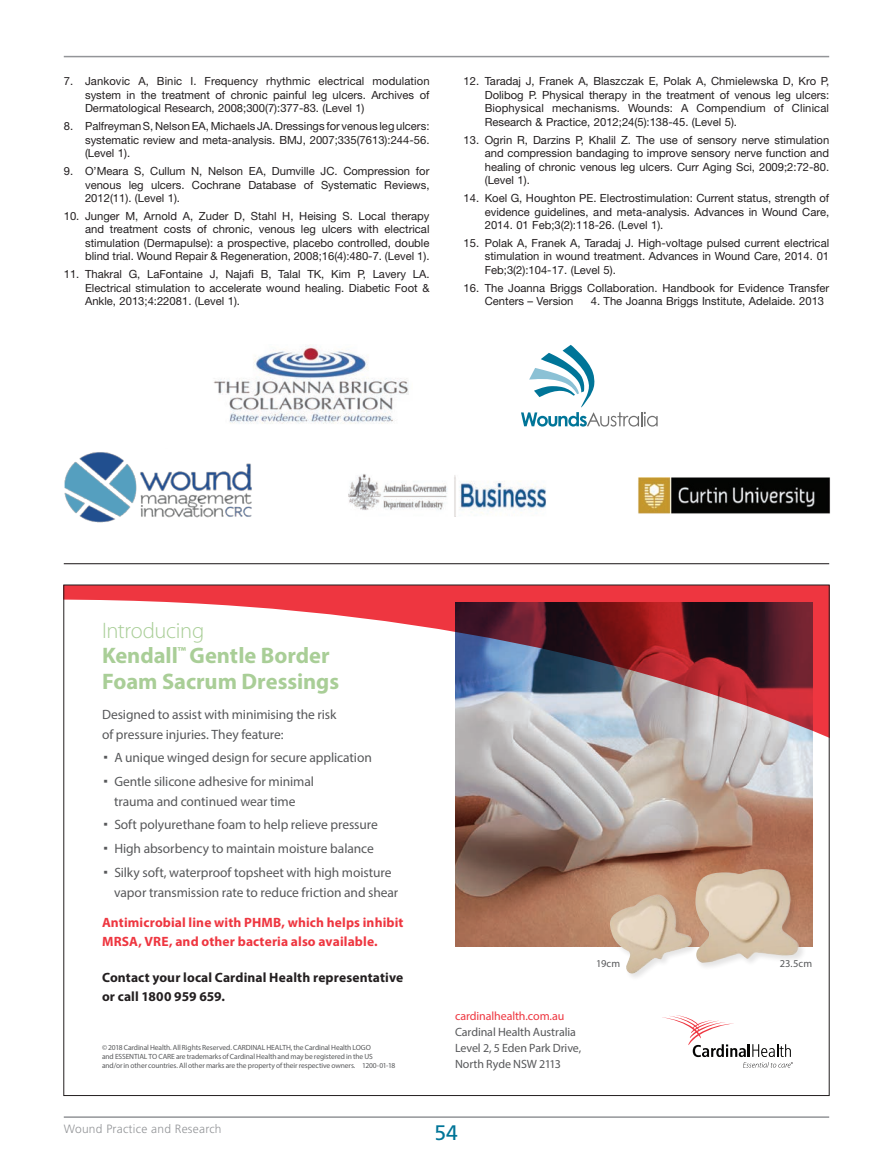
<style>
.page{position:relative;width:893px;height:1170px;background:#fff}
.page>*{position:absolute;margin:0;border:0;box-sizing:border-box;transform-origin:0 0}
.t1{font:30px "Effra";color:#57585a}
.t2{font:700 22.5px/25.5px "Myriad Pro";color:#a9ce97}
.t3{font:21px "Frutiger";color:#007598}
.t4{font:13.5px/19.5px "Myriad Pro";letter-spacing:-.01em;color:#57585a}
.t5{font:700 13.5px/19.5px "Myriad Pro";letter-spacing:.01em;color:#ee3640}
.t6{font:700 13.5px/19.5px "Myriad Pro";letter-spacing:.01em;color:#231f20}
.t7{font:12px/15.8px "Myriad Pro";letter-spacing:-.01em;color:#57585a}
.t8{font:300 12px "Frutiger";letter-spacing:.02em;color:#939598}
.WPR_JBI_References{font:11.25px/13.5px "Helvetica Neue";color:#231f20;text-align:justify}
.t9{font:10.5px "Myriad Pro";letter-spacing:.01em;color:#57585a}
.t10{font:7.5px/9px "Myriad Pro";letter-spacing:-.015em;color:#57585a}
.s1{font-weight:300}
.s2{color:#ee3640}
</style>
<div class="page">
<hr style="left:64px;top:1116px;width:765px;height:1px;background:#939598">
<hr style="left:64px;top:56px;width:765px;height:1px;background:#939598">
<img style="left:638px;top:477px;width:193px;height:37px">
<img style="left:348px;top:474px;width:198px;height:42px">
<img style="left:64px;top:452px;width:188px;height:71px">
<img style="left:213px;top:346px;width:196px;height:78px">
<svg style="left:521px;top:345px;width:137px;height:81px"></svg>
<img style="left:455px;top:833px;width:357px;height:113px">
<div style="left:694px;top:867px;width:113px;height:103px;background:#231f20;opacity:.12"></div>
<img style="left:694px;top:869px;width:115px;height:93px">
<div style="left:608px;top:893px;width:92px;height:87px;background:#231f20;opacity:.12"></div>
<img style="left:610px;top:882px;width:88px;height:95px">
<svg style="left:65px;top:586px;width:763px;height:247px"></svg>
<svg style="left:662px;top:1015px;width:131px;height:52px"></svg>
<hr style="left:64px;top:563px;width:765px;height:1px;background:#231f20">
<p class="WPR_JBI_References" style="left:85px;top:74px;width:346px;text-indent:-21px">7. Jankovic A, Binic I. Frequency rhythmic electrical modulation system in the treatment of chronic painful leg ulcers. Archives of Dermatological Research, 2008;300(7):377-83. (Level 1)</p>
<p class="WPR_JBI_References" style="left:85px;top:119px;width:346px;text-indent:-21px">8. Palfreyman S, Nelson EA, Michaels JA. Dressings for venous leg ulcers: systematic review and meta-analysis. BMJ, 2007;335(7613):244-56. (Level 1).</p>
<p class="WPR_JBI_References" style="left:85px;top:164px;width:346px;text-indent:-21px">9. O’Meara S, Cullum N, Nelson EA, Dumville JC. Compression for venous leg ulcers. Cochrane Database of Systematic Reviews, 2012(11). (Level 1).</p>
<p class="WPR_JBI_References" style="left:85px;top:209px;width:346px;text-indent:-21px">10. Junger M, Arnold A, Zuder D, Stahl H, Heising S. Local therapy and treatment costs of chronic, venous leg ulcers with electrical stimulation (Dermapulse): a prospective, placebo controlled, double blind trial. Wound Repair &amp; Regeneration, 2008;16(4):480-7. (Level 1).</p>
<p class="WPR_JBI_References" style="left:85px;top:267px;width:346px;text-indent:-21px">11. Thakral G, LaFontaine J, Najafi B, Talal TK, Kim P, Lavery LA.<br>Electrical stimulation to accelerate wound healing. Diabetic Foot &amp; Ankle, 2013;4:22081. (Level 1).</p>
<p class="WPR_JBI_References" style="left:485px;top:74px;width:346px;text-indent:-21px">12. Taradaj J, Franek A, Blaszczak E, Polak A, Chmielewska D, Kro P, Dolibog P. Physical therapy in the treatment of venous leg ulcers:<br>Biophysical mechanisms. Wounds: A Compendium of Clinical Research &amp; Practice, 2012;24(5):138-45. (Level 5).</p>
<p class="WPR_JBI_References" style="left:485px;top:133px;width:346px;text-indent:-21px">13. Ogrin R, Darzins P, Khalil Z. The use of sensory nerve stimulation and compression bandaging to improve sensory nerve function and healing of chronic venous leg ulcers. Curr Aging Sci, 2009;2:72-80. (Level 1).</p>
<p class="WPR_JBI_References" style="left:485px;top:191px;width:346px;text-indent:-21px">14. Koel G, Houghton PE. Electrostimulation: Current status, strength of evidence guidelines, and meta-analysis. Advances in Wound Care, 2014. 01 Feb;3(2):118-26. (Level 1).</p>
<p class="WPR_JBI_References" style="left:485px;top:236px;width:346px;text-indent:-21px">15. Polak A, Franek A, Taradaj J. High-voltage pulsed current electrical stimulation in wound treatment. Advances in Wound Care, 2014. 01<br>Feb;3(2):104-17. (Level 5).</p>
<p class="WPR_JBI_References" style="left:485px;top:281px;width:346px;text-indent:-21px">16. The Joanna Briggs Collaboration. Handbook for Evidence Transfer<br>Centers – Version</p>
<p class="WPR_JBI_References" style="left:591px;top:294px;width:235px">4. The Joanna Briggs Institute, Adelaide. 2013</p>
<p class="t2" style="left:102px;top:617px;width:239px"><span class="s1">Introducing<br></span>Kendall<sup>™</sup> Gentle Border<br>Foam Sacrum Dressings</p>
<p class="t4" style="left:102px;top:704px;width:236px">Designed to assist with minimising the risk of pressure injuries. They feature:</p>
<p class="t1" style="left:102px;top:740px;width:9px">∙</p>
<p class="t4" style="left:114px;top:747px;width:259px">A unique winged design for secure application</p>
<p class="t1" style="left:102px;top:764px;width:9px">∙</p>
<p class="t4" style="left:114px;top:771px;width:201px">Gentle silicone adhesive for minimal trauma and continued wear time</p>
<p class="t1" style="left:102px;top:807px;width:9px">∙</p>
<p class="t4" style="left:114px;top:814px;width:265px">Soft polyurethane foam to help relieve pressure</p>
<p class="t1" style="left:102px;top:831px;width:9px">∙</p>
<p class="t4" style="left:114px;top:838px;width:261px">High absorbency to maintain moisture balance</p>
<p class="t1" style="left:102px;top:855px;width:9px">∙</p>
<p class="t4" style="left:114px;top:862px;width:286px">Silky soft, waterproof topsheet with high moisture vapor transmission rate to reduce friction and shear</p>
<p class="t5" style="left:102px;top:911px;width:303px">Antimicrobial line with PHMB, which helps inhibit<br>MRSA, VRE, and other bacteria also available.</p>
<p class="t6" style="left:102px;top:966px;width:303px">Contact your local Cardinal Health representative or call 1800 959 659.</p>
<p class="t10" style="left:102px;top:1042px;width:295px">© 2018 Cardinal Health. All Rights Reserved. CARDINAL HEALTH, the Cardinal Health LOGO<br>and ESSENTIAL TO CARE are trademarks of Cardinal Health and may be registered in the US<br>and/or in other countries. All other marks are the property of their respective owners. 1200-01-18</p>
<p class="t9" style="left:596px;top:956px;width:26px">19cm</p>
<p class="t9" style="left:780px;top:956px;width:34px">23.5cm</p>
<p class="t7" style="left:455px;top:1008px;width:128px"><span class="s2">cardinalhealth.com.au<br></span>Cardinal Health Australia<br>Level 2, 5 Eden Park Drive,<br>North Ryde NSW 2113</p>
<p class="t8" style="left:64px;top:1122px;width:159px">Wound Practice and Research</p>
<h3 class="t3" style="left:435px;top:1120px;width:25px">54</h3>
</div>
